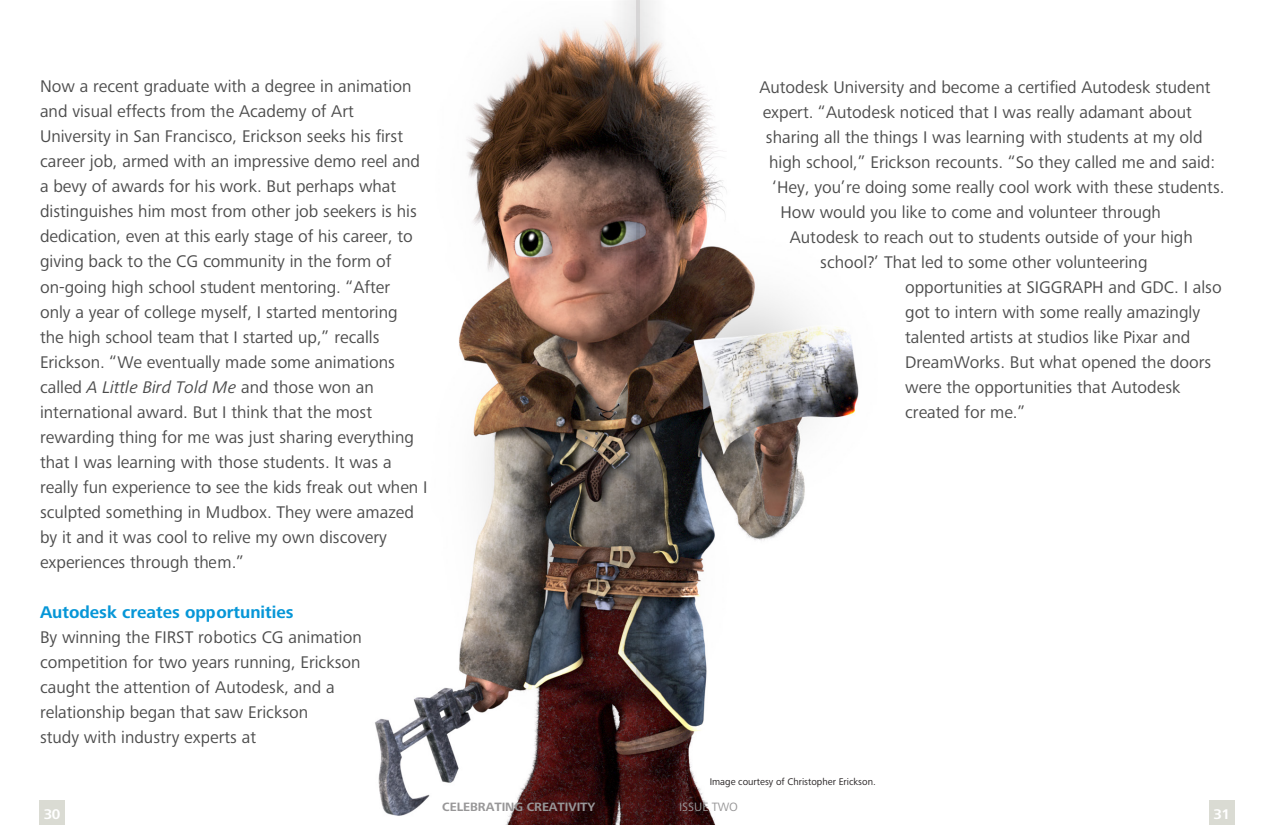
<style>
.page{position:relative;width:1276px;height:825px;background:#fff}
.page>*{position:absolute;margin:0;border:0;box-sizing:border-box;transform-origin:0 0}
.t1{font:17.5px/25px "Frutiger Next LTW1 G";color:#4c4c4c}
.t2{font:700 17.5px "Frutiger Next LTW1 G";color:#0696d7}
.t3{font:700 14.5px "Frutiger Next LTW1 G";color:#fff}
.t4{font:700 12.5px "Frutiger Next LTW1 G";letter-spacing:-.005em;color:#989798}
.t5{font:12.5px "Frutiger Next LTW1 G";letter-spacing:-.005em;color:#989798}
.t6{font:10px "Frutiger Next LTW1 G";color:#231f20}
.s1{font-style:italic}
</style>
<div class="page">
<img style="left:375px;top:21px;width:484px;height:804px">
<div style="left:1209px;top:800px;width:25px;height:25px;background:#dadbd3"></div>
<div style="left:40px;top:800px;width:25px;height:25px;background:#dadbd3"></div>
<img style="left:609px;top:0;width:27px;height:825px">
<img style="left:636px;top:0;width:30px;height:825px">
<p class="t1" style="left:40px;top:75px;width:389px">Now a recent graduate with a degree in animation and visual effects from the Academy of Art University in San Francisco, Erickson seeks his first career job, armed with an impressive demo reel and a bevy of awards for his work. But perhaps what distinguishes him most from other job seekers is his dedication, even at this early stage of his career, to giving back to the CG community in the form of on-going high school student mentoring. “After<br>only a year of college myself, I started mentoring<br>the high school team that I started up,” recalls Erickson. “We eventually made some animations called <span class="s1">A Little Bird Told Me</span> and those won an international award. But I think that the most rewarding thing for me was just sharing everything that I was learning with those students. It was a really fun experience to see the kids freak out when I sculpted something in Mudbox. They were amazed by it and it was cool to relive my own discovery experiences through them.”</p>
<p class="t2" style="left:40px;top:602px;width:255px">Autodesk creates opportunities</p>
<p class="t1" style="left:40px;top:625px;width:323px">By winning the FIRST robotics CG animation competition for two years running, Erickson caught the attention of Autodesk, and a relationship began that saw Erickson<br>study with industry experts at</p>
<p class="t1" style="left:759px;top:75px;width:452px">Autodesk University and become a certified Autodesk student</p>
<p class="t1" style="left:762px;top:100px;width:430px">expert. “Autodesk noticed that I was really adamant about</p>
<p class="t1" style="left:765px;top:125px;width:438px">sharing all the things I was learning with students at my old</p>
<p class="t1" style="left:769px;top:150px;width:447px">high school,” Erickson recounts. “So they called me and said:</p>
<p class="t1" style="left:772px;top:175px;width:453px">‘Hey, you’re doing some really cool work with these students.</p>
<p class="t1" style="left:780px;top:200px;width:382px">How would you like to come and volunteer through</p>
<p class="t1" style="left:789px;top:225px;width:404px">Autodesk to reach out to students outside of your high</p>
<p class="t1" style="left:820px;top:250px;width:328px">school?’ That led to some other volunteering</p>
<p class="t1" style="left:904px;top:275px;width:318px">opportunities at SIGGRAPH and GDC. I also</p>
<p class="t1" style="left:904px;top:300px;width:296px">got to intern with some really amazingly</p>
<p class="t1" style="left:904px;top:325px;width:286px">talented artists at studios like Pixar and</p>
<p class="t1" style="left:904px;top:350px;width:308px">DreamWorks. But what opened the doors</p>
<p class="t1" style="left:904px;top:375px;width:277px">were the opportunities that Autodesk</p>
<p class="t1" style="left:904px;top:400px;width:122px">created for me.”</p>
<p class="t6" style="left:709px;top:776px;width:167px">Image courtesy of Christopher Erickson.</p>
<p class="t4" style="left:442px;top:800px;width:155px">CELEBRATING CREATIVITY</p>
<p class="t5" style="left:679px;top:800px;width:60px">ISSUE TWO</p>
<p class="t3" style="left:44px;top:805px;width:18px">30</p>
<p class="t3" style="left:1213px;top:805px;width:18px">31</p>
</div>
